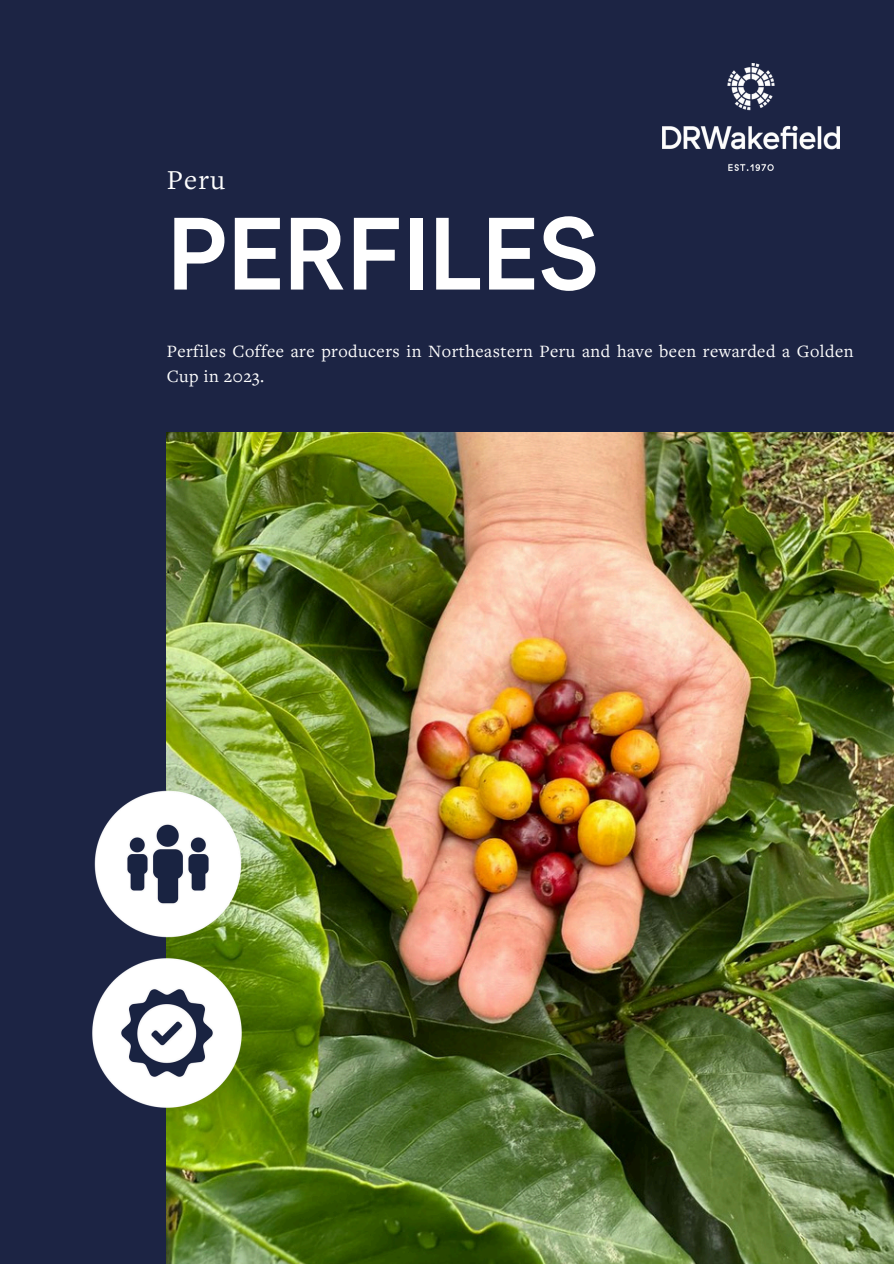
<style>
.page{position:relative;width:894px;height:1264px;background:#fff}
.page>*{position:absolute;margin:0;border:0;box-sizing:border-box;transform-origin:0 0}
.t1{font:700 102.45px "Modern Era";letter-spacing:-.01em;color:#fff}
.t2{font:28.5px "Freight Text";color:#fff}
.t3{font:18px/24.8px "Freight Text";letter-spacing:.025em;color:#fff}
</style>
<div class="page">
<div style="left:0;top:0;width:893px;height:1263px;background:#1c2444"></div>
<img style="left:167px;top:432px;width:726px;height:831px">
<img style="left:662px;top:63px;width:177px;height:107px">
<img style="left:92px;top:955px;width:168px;height:171px">
<img style="left:94px;top:772px;width:166px;height:183px">
<p class="t2" style="left:167px;top:164px;width:60px">Peru</p>
<p class="t1" style="left:167px;top:209px;width:434px">PERFILES</p>
<p class="t3" style="left:167px;top:340px;width:688px">Perfiles Coffee are producers in Northeastern Peru and have been rewarded a Golden<br>Cup in 2023.</p>
</div>
